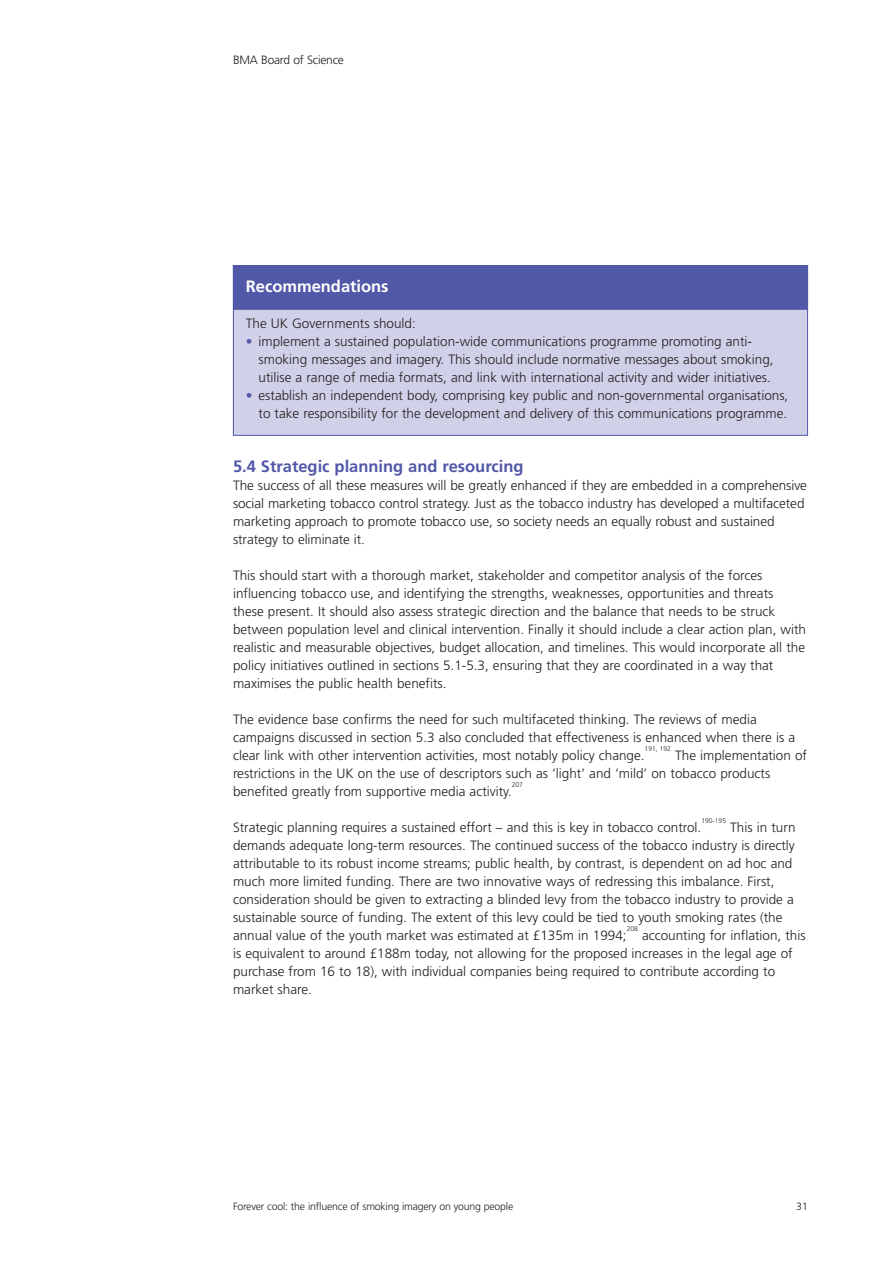
<style>
.page{position:relative;width:893px;height:1263px;background:#fff}
.page>*{position:absolute;margin:0;border:0;box-sizing:border-box;transform-origin:0 0}
.t1{font:700 16.5px "Frutiger";color:#5158a7}
.t2{font:700 16.5px "Frutiger";color:#fff}
.t3{font:300 13.5px/18px "Frutiger";color:#231f20}
.t4{font:300 12px "Frutiger";letter-spacing:-.015em;color:#231f20}
.t5{font:300 10.5px "Frutiger";letter-spacing:-.015em;color:#231f20}
.t6{font:300 6.75px "Frutiger";color:#231f20}
.s1{color:#5158a7}
</style>
<div class="page">
<div style="left:234px;top:266px;width:573px;height:169px;background:#d1d0e9"></div>
<div style="left:234px;top:266px;width:573px;height:43px;background:#5158a7"></div>
<div style="left:233px;top:265px;width:575px;height:45px;border:1px solid #5158a7"></div>
<p class="t4" style="left:233px;top:55px;width:112px">BMA Board of Science</p>
<p class="t2" style="left:246px;top:279px;width:144px">Recommendations</p>
<p class="t3" style="left:246px;top:315px;width:171px">The UK Governments should:</p>
<p class="t3" style="left:259px;top:333px;width:516px;text-indent:-13px"><span class="s1">•</span> implement a sustained population-wide communications programme promoting anti&shy;smoking messages and imagery. This should include normative messages about smoking, utilise a range of media formats, and link with international activity and wider initiatives.</p>
<p class="t3" style="left:246px;top:387px;width:544px;text-align:right"><span class="s1">•</span> establish an independent body, comprising key public and non-governmental organisations, to take responsibility for the development and delivery of this communications programme.</p>
<p class="t1" style="left:233px;top:459px;width:292px">5.4 Strategic planning and resourcing</p>
<p class="t3" style="left:233px;top:477px;width:575px">The success of all these measures will be greatly enhanced if they are embedded in a comprehensive social marketing tobacco control strategy. Just as the tobacco industry has developed a multifaceted marketing approach to promote tobacco use, so society needs an equally robust and sustained strategy to eliminate it.</p>
<p class="t3" style="left:233px;top:567px;width:575px">This should start with a thorough market, stakeholder and competitor analysis of the forces influencing tobacco use, and identifying the strengths, weaknesses, opportunities and threats these present. It should also assess strategic direction and the balance that needs to be struck between population level and clinical intervention. Finally it should include a clear action plan, with realistic and measurable objectives, budget allocation, and timelines. This would incorporate all the policy initiatives outlined in sections 5.1-5.3, ensuring that they are coordinated in a way that maximises the public health benefits.</p>
<p class="t3" style="left:233px;top:711px;width:564px">The evidence base confirms the need for such multifaceted thinking. The reviews of media campaigns discussed in section 5.3 also concluded that effectiveness is enhanced when there is a clear link with other intervention activities, most notably policy change.</p>
<p class="t6" style="left:645px;top:745px;width:28px">191, 192</p>
<p class="t3" style="left:233px;top:747px;width:575px;text-indent:442px">The implementation of restrictions in the UK on the use of descriptors such as ‘light’ and ‘mild’ on tobacco products benefited greatly from supportive media activity.</p>
<p class="t6" style="left:512px;top:781px;width:13px">207</p>
<p class="t3" style="left:233px;top:819px;width:470px">Strategic planning requires a sustained effort – and this is key in tobacco control.</p>
<p class="t6" style="left:701px;top:817px;width:26px">190-195</p>
<p class="t3" style="left:233px;top:819px;width:564px;text-indent:497px">This in turn demands adequate long-term resources. The continued success of the tobacco industry is directly attributable to its robust income streams; public health, by contrast, is dependent on ad hoc and much more limited funding. There are two innovative ways of redressing this imbalance. First, consideration should be given to extracting a blinded levy from the tobacco industry to provide a sustainable source of funding. The extent of this levy could be tied to youth smoking rates (the annual value of the youth market was estimated at £135m in 1994;</p>
<p class="t6" style="left:627px;top:925px;width:13px">208</p>
<p class="t3" style="left:233px;top:927px;width:574px;text-indent:409px">accounting for inflation, this is equivalent to around £188m today, not allowing for the proposed increases in the legal age of purchase from 16 to 18), with individual companies being required to contribute according to market share.</p>
<p class="t5" style="left:233px;top:1202px;width:282px">Forever cool: the influence of smoking imagery on young people</p>
<p class="t5" style="left:796px;top:1202px;width:13px">31</p>
</div>
